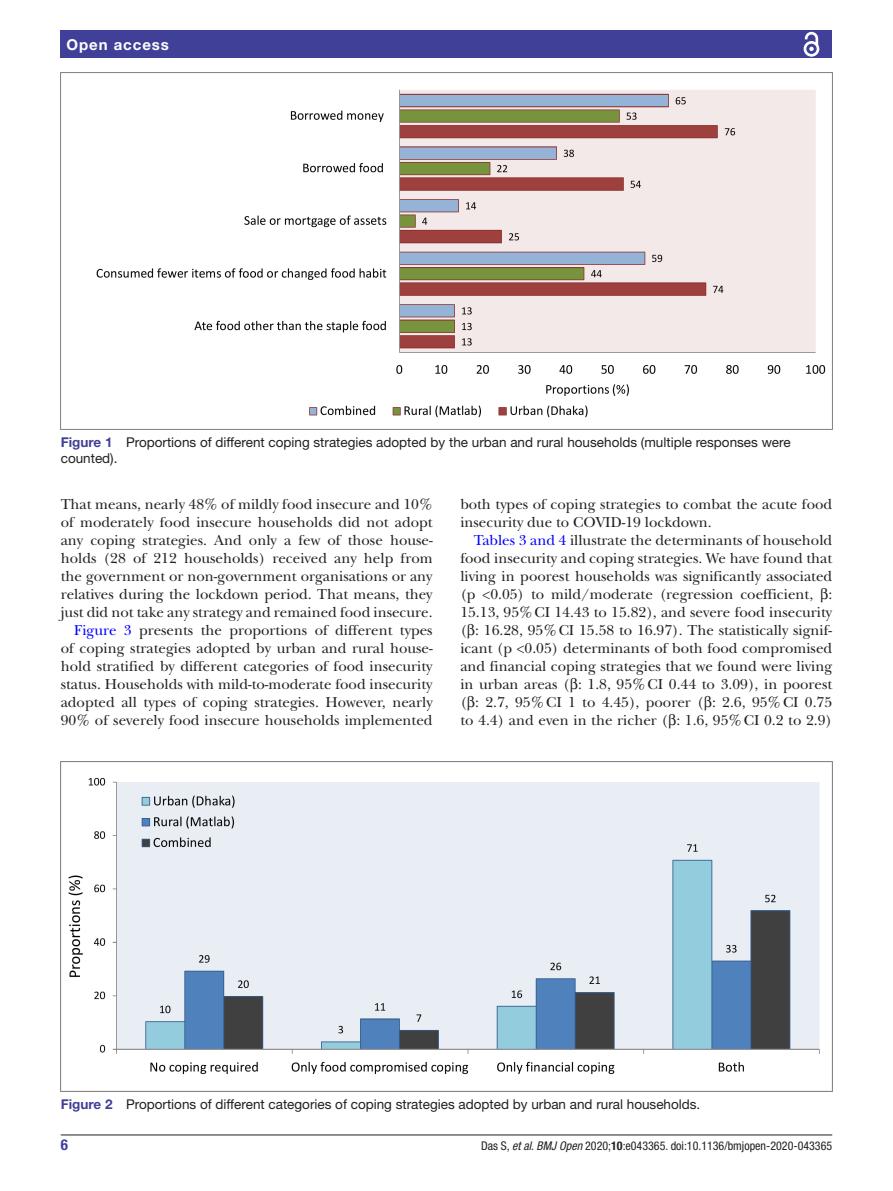
<style>
.page{position:relative;width:893px;height:1191px;background:#fff}
.page>*{position:absolute;margin:0;border:0;box-sizing:border-box;transform-origin:0 0}
.t1{font:15px/18px "New Baskerville";color:#231f20;text-align:right}
.t2{font:700 15px "Helvetica Neue LT Std";letter-spacing:.065em;color:#fff}
.t3{font:700 condensed 15px "Helvetica Neue LT Std";color:#414099}
.t4{font:13.5px/16.2px "Helvetica Neue LT Std";color:#231f20}
.t5{font:condensed 12px "Helvetica Neue LT Std";color:#231f20}
.s1{font-weight:700;color:#414099}
.s2{color:#00f}
.s3{font-style:italic}
.s4{font-weight:700}
</style>
<div class="page">
<hr style="left:61px;top:1134px;width:771px;height:1px;background:#231f20">
<div style="left:61px;top:31px;width:771px;height:27px;background:#414099"></div>
<svg style="left:803px;top:31px;width:17px;height:26px"></svg>
<img style="left:61px;top:73px;width:771px;height:356px">
<img style="left:61px;top:761px;width:771px;height:330px">
<p class="t2" style="left:66px;top:35px;width:104px">Open access</p>
<p class="t4" style="left:61px;top:433px;width:731px"><span class="s1">Figure 1</span> Proportions of different coping strategies adopted by the urban and rural households (multiple responses were counted).</p>
<p class="t1" style="left:61px;top:495px;width:373px">That means, nearly 48% of mildly food insecure and 10% of moderately food insecure households did not adopt any coping strategies. And only a few of those house&shy;holds (28 of 212 households) received any help from the government or non-government organisations or any relatives during the lockdown period. That means, they just did not take any strategy and remained food insecure.<br><span class="s2">Figure 3</span> presents the proportions of different types of coping strategies adopted by urban and rural house&shy;hold stratified by different categories of food insecurity status. Households with mild-to-moderate food insecurity adopted all types of coping strategies. However, nearly 90% of severely food insecure households implemented</p>
<p class="t1" style="left:460px;top:495px;width:373px;text-align:left">both types of coping strategies to combat the acute food insecurity due to COVID-19 lockdown.</p>
<p class="t1" style="left:460px;top:531px;width:373px;text-align:justify;text-indent:14px"><span class="s2">Tables 3 and 4</span> illustrate the determinants of household food insecurity and coping strategies. We have found that living in poorest households was significantly associated (p &lt;0.05) to mild/moderate (regression coefficient, :<br>15.13, 95%CI 14.43 to 15.82), and severe food insecurity ( : 16.28, 95%CI 15.58 to 16.97). The statistically signif&shy;icant (p &lt;0.05) determinants of both food compromised and financial coping strategies that we found were living in urban areas ( : 1.8, 95%CI 0.44 to 3.09), in poorest ( : 2.7, 95%CI 1 to 4.45), poorer ( : 2.6, 95%CI 0.75 to 4.4) and even in the richer ( : 1.6, 95%CI 0.2 to 2.9)</p>
<p class="t4" style="left:61px;top:1096px;width:641px"><span class="s1">Figure 2</span> Proportions of different categories of coping strategies adopted by urban and rural households.</p>
<p class="t3" style="left:61px;top:1135px;width:9px">6</p>
<p class="t5" style="left:481px;top:1138px;width:353px">Das S, <span class="s3">et al</span>. <span class="s3">BMJ Open</span> 2020;<span class="s4">10</span>:e043365. doi:10.1136/bmjopen-2020-043365</p>
</div>
